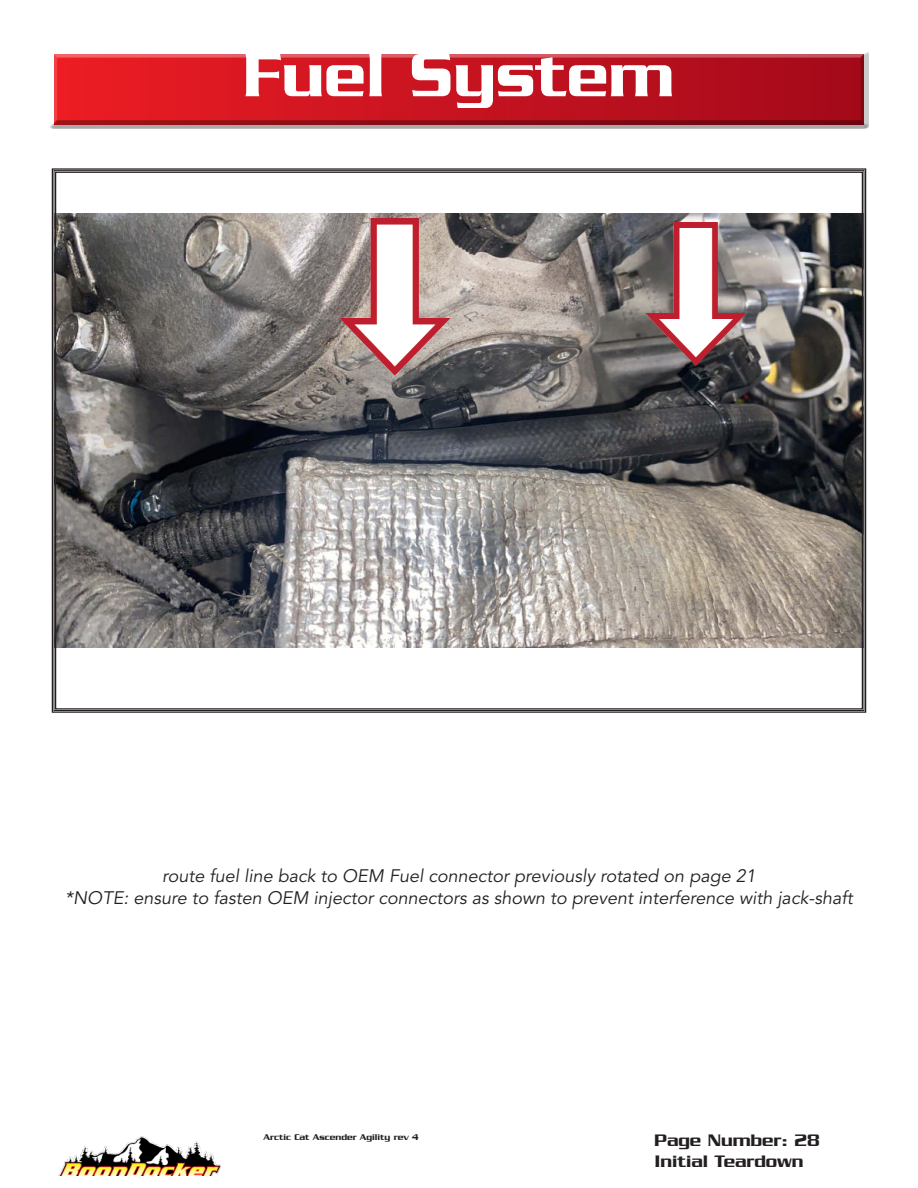
<style>
.page{position:relative;width:918px;height:1188px;background:#fff}
.page>*{position:absolute;margin:0;border:0;box-sizing:border-box;transform-origin:0 0}
.t1{font:500 66px "Serpentine";color:#fff}
.t2{font:italic 18px "Avenir LT Std";color:#231f20}
.t3{font:500 18px/21.6px "Serpentine";color:#231f20}
.t4{font:500 9px "Serpentine";color:#231f20}
</style>
<div class="page">
<img style="left:59px;top:1136px;width:161px;height:39px">
<svg style="left:51px;top:168px;width:816px;height:545px"></svg>
<div style="left:49px;top:51px;width:820px;height:78px;background:#231f20;opacity:.75"></div>
<img style="left:339px;top:218px;width:111px;height:157px">
<img style="left:646px;top:222px;width:101px;height:143px">
<h1 class="t1" style="left:244px;top:38px;width:432px">Fuel System</h1>
<p class="t2" style="left:162px;top:866px;width:595px">route fuel line back to OEM Fuel connector previously rotated on page 21</p>
<p class="t2" style="left:65px;top:887px;width:789px">*NOTE: ensure to fasten OEM injector connectors as shown to prevent interference with jack-shaft</p>
<p class="t4" style="left:264px;top:1132px;width:156px">Arctic Cat Ascender Agility rev 4</p>
<p class="t3" style="left:654px;top:1129px;width:167px">Page Number: 28<br>Initial Teardown</p>
</div>
